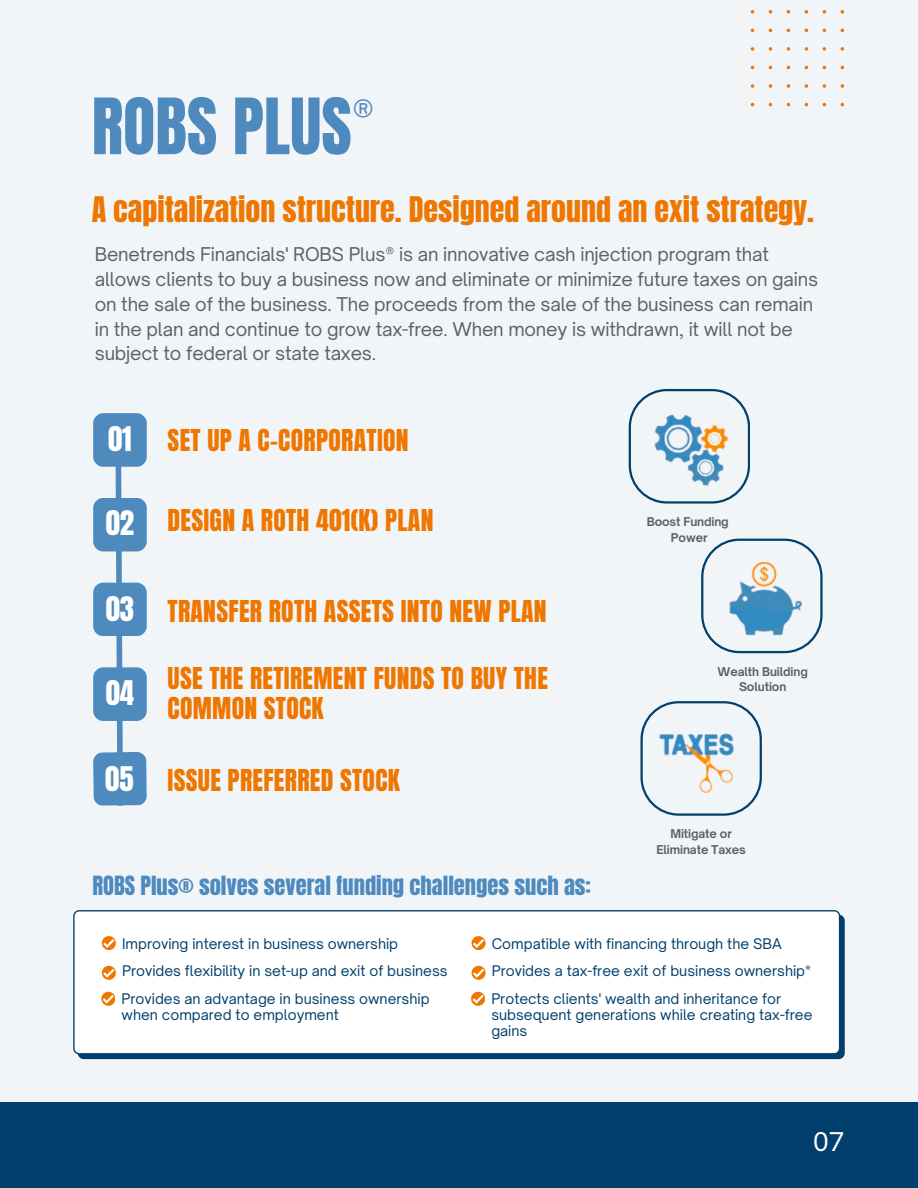
<style>
.page{position:relative;width:918px;height:1188px;background:#f1f5f8}
.page>*{position:absolute;margin:0;border:0;box-sizing:border-box;transform-origin:0 0}
.t1{font:66px "Anton";color:#4e8abe}
.t2{font:45px "Open Sauce One";color:#4e8abe}
.t3{font:30px "Anton";color:#ef7700}
.t4{font:28.95px "Anton";color:#fff}
.t5{font:25.65px/30.3px "Anton";letter-spacing:.01em;color:#ef7700}
.t6{font:24.75px "Open Sauce One";color:#fff}
.t7{font:22.5px "Anton";color:#4e8abe}
.t8{font:18.15px/24.8px "Open Sauce One";letter-spacing:-.01em;color:#606060}
.t9{font:13.95px/15.8px "Open Sauce One";color:#013f6d}
.t10{font:700 11.55px "Open Sauce One";letter-spacing:-.01em;color:#606060}
</style>
<div class="page">
<div style="left:0;top:1102px;width:918px;height:86px;background:#013f6d"></div>
<svg style="left:751px;top:10px;width:93px;height:96px"></svg>
<div style="left:73px;top:910px;width:772px;height:149px;background:#fff"></div>
<svg style="left:102px;top:936px;width:13px;height:14px"></svg>
<svg style="left:472px;top:936px;width:13px;height:14px"></svg>
<svg style="left:102px;top:966px;width:13px;height:13px"></svg>
<svg style="left:472px;top:966px;width:13px;height:13px"></svg>
<svg style="left:101px;top:992px;width:14px;height:13px"></svg>
<svg style="left:471px;top:992px;width:14px;height:13px"></svg>
<svg style="left:640px;top:701px;width:122px;height:115px"></svg>
<img style="left:653px;top:722px;width:93px;height:79px">
<svg style="left:701px;top:539px;width:121px;height:114px"></svg>
<img style="left:715px;top:560px;width:93px;height:79px">
<svg style="left:629px;top:389px;width:121px;height:115px"></svg>
<img style="left:647px;top:410px;width:92px;height:79px">
<svg style="left:113px;top:467px;width:13px;height:285px"></svg>
<div style="left:93px;top:413px;width:54px;height:54px;background:#4e8abe;border-radius:10px"></div>
<div style="left:93px;top:498px;width:54px;height:53px;background:#4e8abe;border-radius:10px"></div>
<div style="left:93px;top:583px;width:54px;height:53px;background:#4e8abe;border-radius:10px"></div>
<div style="left:93px;top:667px;width:54px;height:54px;background:#4e8abe;border-radius:10px"></div>
<div style="left:93px;top:752px;width:54px;height:54px;background:#4e8abe;border-radius:10px"></div>
<p class="t1" style="left:92px;top:79px;width:262px">ROBS PLUS</p>
<p class="t2" style="left:352px;top:89px;width:24px">®</p>
<p class="t3" style="left:92px;top:188px;width:724px">A capitalization structure. Designed around an exit strategy.</p>
<h3 class="t8" style="left:95px;top:242px;width:725px">Benetrends Financials' ROBS Plus® is an innovative cash injection program that allows clients to buy a business now and eliminate or minimize future taxes on gains on the sale of the business. The proceeds from the sale of the business can remain in the plan and continue to grow tax-free. When money is withdrawn, it will not be subject to federal or state taxes.</h3>
<h3 class="t4" style="left:108px;top:418px;width:25px">01</h3>
<h3 class="t5" style="left:168px;top:425px;width:243px">SET UP A C-CORPORATION</h3>
<h3 class="t4" style="left:106px;top:502px;width:30px">02</h3>
<h4 class="t5" style="left:168px;top:506px;width:267px">DESIGN A ROTH 401(K) PLAN</h4>
<p class="t4" style="left:106px;top:588px;width:30px">03</p>
<p class="t5" style="left:168px;top:596px;width:381px">TRANSFER ROTH ASSETS INTO NEW PLAN</p>
<p class="t4" style="left:106px;top:672px;width:30px">04</p>
<p class="t5" style="left:168px;top:663px;width:382px">USE THE RETIREMENT FUNDS TO BUY THE<br>COMMON STOCK</p>
<p class="t4" style="left:105px;top:758px;width:30px">05</p>
<h6 class="t5" style="left:168px;top:765px;width:234px">ISSUE PREFERRED STOCK</h6>
<p class="t7" style="left:92px;top:869px;width:500px">ROBS Plus® solves several funding challenges such as:</p>
<p class="t10" style="left:647px;top:514px;width:84px">Boost Funding</p>
<p class="t10" style="left:671px;top:530px;width:38px">Power</p>
<h5 class="t10" style="left:718px;top:664px;width:92px">Wealth Building</h5>
<p class="t10" style="left:739px;top:680px;width:49px">Solution</p>
<p class="t10" style="left:670px;top:827px;width:63px">Mitigate or</p>
<p class="t10" style="left:656px;top:842px;width:91px">Eliminate Taxes</p>
<h3 class="t9" style="left:122px;top:930px;width:327px;line-height:27px">Improving interest in business ownership<br>Provides flexibility in set-up and exit of business</h3>
<p class="t9" style="left:492px;top:930px;width:321px;line-height:27px">Compatible with financing through the SBA<br>Provides a tax-free exit of business ownership*</p>
<p class="t9" style="left:122px;top:991px;width:309px">Provides an advantage in business ownership when compared to employment</p>
<p class="t9" style="left:491px;top:991px;width:323px">Protects clients' wealth and inheritance for subsequent generations while creating tax-free gains</p>
<p class="t6" style="left:813px;top:1126px;width:33px">07</p>
</div>
